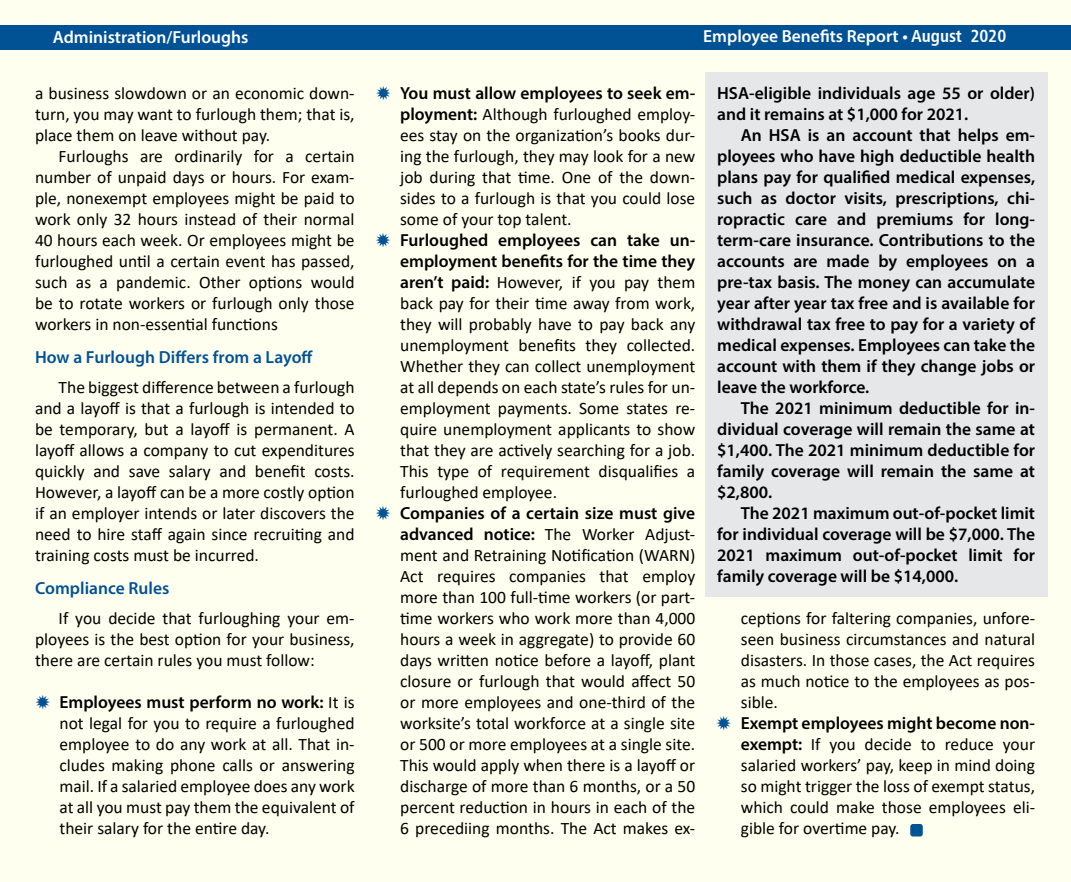
<style>
.page{position:relative;width:1071px;height:882px;background:#fff}
.page>*{position:absolute;margin:0;border:0;box-sizing:border-box;transform-origin:0 0}
.t1{font:17.5px/21px "Calibri";color:#000;text-align:justify}
.t2{font:600 17.5px/21px "Myriad Pro";color:#000;text-align:justify}
.t3{font:600 17.5px "Myriad Pro";color:#fff}
.t4{font:600 17.5px "Myriad Pro";color:#005295}
.s1{font-family:"Humanist 777 BT Bold Condensed B";font-weight:400}
.s2{font-family:"Myriad Pro";font-weight:600}
.s3{font-family:"Calibri";font-weight:400}
</style>
<div class="page">
<div style="left:1px;top:1px;width:1070px;height:881px;background:#fffff0"></div>
<div style="left:0;top:25px;width:1071px;height:24px;background:#005295"></div>
<div style="left:705px;top:72px;width:342px;height:525px;background:#e6e7e8"></div>
<div style="left:910px;top:824px;width:13px;height:13px;background:#005295;border-radius:3px"></div>
<p class="t3" style="left:53px;top:26px;width:197px">Administration/Furloughs</p>
<p class="t3" style="left:703px;top:25px;width:305px">Employee Benefits Report • <span class="s1">August 2020</span></p>
<p class="t2" style="left:717px;top:82px;width:319px">HSA-eligible individuals age 55 or older) and it remains at $1,000 for 2021.</p>
<p class="t2" style="left:717px;top:124px;width:319px;text-indent:24px">An HSA is an account that helps em&shy;ployees who have high deductible health plans pay for qualified medical expenses, such as doctor visits, prescriptions, chi&shy;ropractic care and premiums for long&shy;term-care insurance. Contributions to the accounts are made by employees on a pre-tax basis. The money can accumulate year after year tax free and is available for withdrawal tax free to pay for a variety of medical expenses. Employees can take the account with them if they change jobs or leave the workforce.</p>
<p class="t2" style="left:717px;top:397px;width:319px;text-indent:24px">The 2021 minimum deductible for in&shy;dividual coverage will remain the same at $1,400. The 2021 minimum deductible for family coverage will remain the same at $2,800.</p>
<p class="t2" style="left:717px;top:502px;width:319px;text-indent:24px">The 2021 maximum out-of-pocket limit for individual coverage will be $7,000. The 2021 maximum out-of-pocket limit for family coverage will be $14,000.</p>
<p class="t2" style="left:400px;top:82px;width:297px">You must allow employees to seek em-</p>
<p class="t1" style="left:400px;top:103px;width:297px"><span class="s2">ployment:</span> Although furloughed employ&shy;ees stay on the organization’s books dur&shy;ing the furlough, they may look for a new job during that time. One of the down&shy;sides to a furlough is that you could lose some of your top talent.</p>
<p class="t2" style="left:400px;top:229px;width:297px">Furloughed employees can take un&shy;employment benefits for the time they</p>
<p class="t1" style="left:400px;top:271px;width:297px"><span class="s2">aren’t paid:</span> However, if you pay them back pay for their time away from work, they will probably have to pay back any unemployment benefits they collected.<br>Whether they can collect unemployment at all depends on each state’s rules for un&shy;employment payments. Some states re&shy;quire unemployment applicants to show that they are actively searching for a job.<br>This type of requirement disqualifies a furloughed employee.</p>
<p class="t2" style="left:400px;top:502px;width:297px">Companies of a certain size must give</p>
<p class="t1" style="left:400px;top:523px;width:297px"><span class="s2">advanced notice:</span> The Worker Adjust&shy;ment and Retraining Notification (WARN)<br>Act requires companies that employ more than 100 full-time workers (or part&shy;time workers who work more than 4,000 hours a week in aggregate) to provide 60 days written notice before a layoff, plant closure or furlough that would affect 50 or more employees and one-third of the worksite’s total workforce at a single site or 500 or more employees at a single site.<br>This would apply when there is a layoff or discharge of more than 6 months, or a 50 percent reduction in hours in each of the 6 precediing months. The Act makes ex-</p>
<p class="t1" style="left:35px;top:82px;width:321px">a business slowdown or an economic down&shy;turn, you may want to furlough them; that is, place them on leave without pay.</p>
<p class="t1" style="left:35px;top:145px;width:321px;text-indent:24px">Furloughs are ordinarily for a certain number of unpaid days or hours. For exam&shy;ple, nonexempt employees might be paid to work only 32 hours instead of their normal 40 hours each week. Or employees might be furloughed until a certain event has passed, such as a pandemic. Other options would be to rotate workers or furlough only those workers in non-essential functions</p>
<p class="t4" style="left:35px;top:346px;width:279px">How a Furlough Differs from a Layoff</p>
<p class="t1" style="left:35px;top:376px;width:321px;text-indent:24px">The biggest difference between a furlough and a layoff is that a furlough is intended to be temporary, but a layoff is permanent. A layoff allows a company to cut expenditures quickly and save salary and benefit costs.<br>However, a layoff can be a more costly option if an employer intends or later discovers the need to hire staff again since recruiting and training costs must be incurred.</p>
<p class="t4" style="left:35px;top:577px;width:136px">Compliance Rules</p>
<p class="t1" style="left:35px;top:607px;width:321px;text-indent:24px">If you decide that furloughing your em&shy;ployees is the best option for your business, there are certain rules you must follow:</p>
<p class="t2" style="left:60px;top:691px;width:297px">Employees must perform no work: <span class="s3">It is</span></p>
<p class="t1" style="left:60px;top:712px;width:297px">not legal for you to require a furloughed employee to do any work at all. That in&shy;cludes making phone calls or answering mail. If a salaried employee does any work at all you must pay them the equivalent of their salary for the entire day.</p>
<p class="t1" style="left:741px;top:607px;width:296px">ceptions for faltering companies, unfore&shy;seen business circumstances and natural disasters. In those cases, the Act requires as much notice to the employees as pos&shy;sible.</p>
<p class="t2" style="left:741px;top:712px;width:296px">Exempt employees might become non-</p>
<p class="t1" style="left:741px;top:733px;width:296px"><span class="s2">exempt:</span> If you decide to reduce your salaried workers’ pay, keep in mind doing so might trigger the loss of exempt status, which could make those employees eli&shy;gible for overtime pay.</p>
</div>
